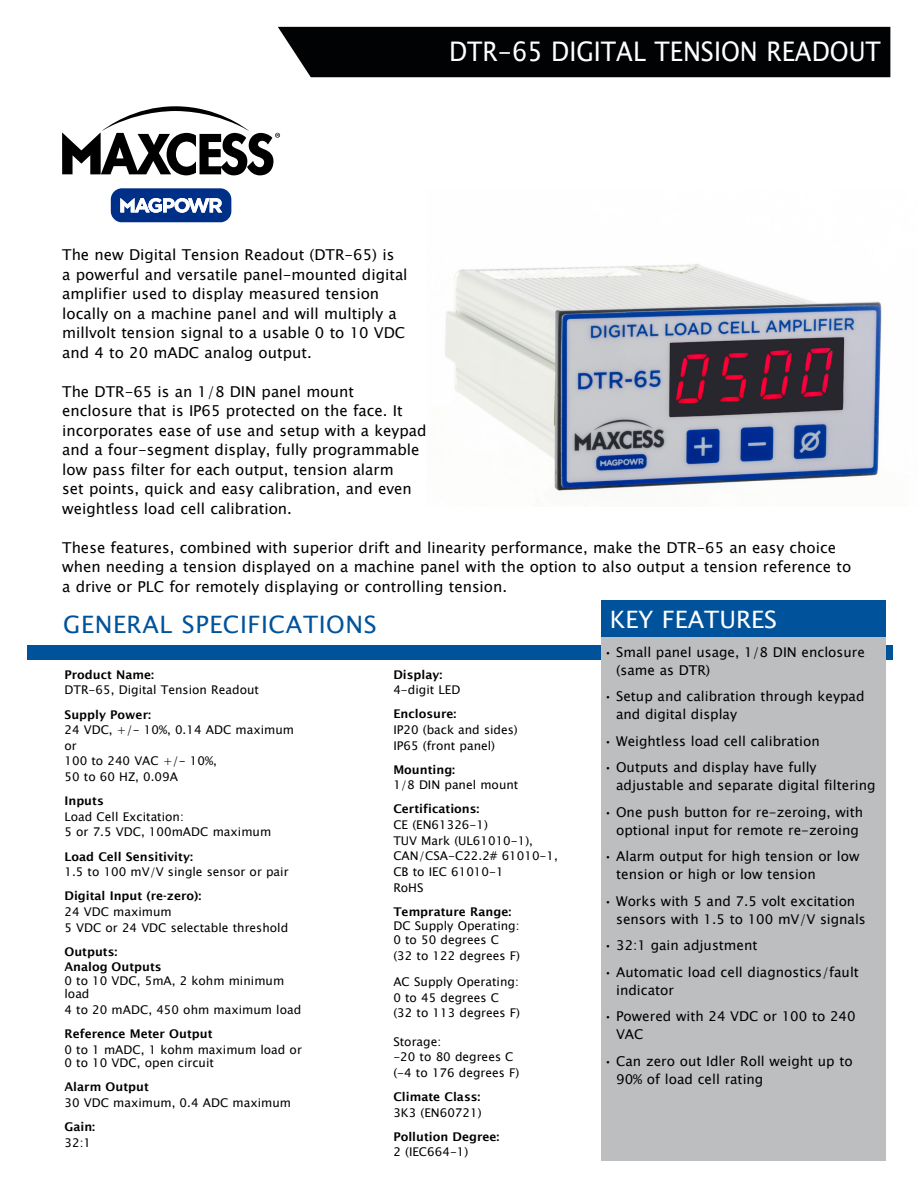
<style>
.page{position:relative;width:918px;height:1188px;background:#fff}
.page>*{position:absolute;margin:0;border:0;box-sizing:border-box;transform-origin:0 0}
.t1{font:27px "Lucida Sans Unicode";color:#fff;scale:.9 1}
.t2{font:24px "Lucida Sans Unicode";letter-spacing:.025em;color:#00539b}
.t3{font:24px "Lucida Sans Unicode";color:#fff}
.t4{font:15px/19.5px "Lucida Sans Unicode";color:#000}
.t5{font:13.5px/18px "Lucida Sans Unicode";color:#000}
.t6{font:12px/15.6px "Lucida Sans Unicode";color:#000}
.t7{font:600 12px/15.6px "Lucida Sans";color:#000}
</style>
<div class="page">
<div style="left:27px;top:645px;width:865px;height:14px;background:#00539b"></div>
<div style="left:601px;top:601px;width:284px;height:560px;background:#bcbec0"></div>
<div style="left:601px;top:601px;width:284px;height:36px;background:#00539b"></div>
<div style="left:278px;top:27px;width:612px;height:50px;background:#000203"></div>
<svg style="left:111px;top:188px;width:120px;height:34px"></svg>
<svg style="left:62px;top:106px;width:218px;height:69px"></svg>
<img style="left:445px;top:264px;width:437px;height:227px">
<h1 class="t1" style="left:449px;top:30px;width:481px">DTR-65 DIGITAL TENSION READOUT</h1>
<p class="t4" style="left:62px;top:245px;width:347px">The new Digital Tension Readout (DTR-65) is<br>a powerful and versatile panel-mounted digital amplifier used to display measured tension locally on a machine panel and will multiply a millvolt tension signal to a usable 0 to 10 VDC and 4 to 20 mADC analog output.</p>
<p class="t4" style="left:62px;top:382px;width:366px">The DTR-65 is an 1/8 DIN panel mount enclosure that is IP65 protected on the face. It incorporates ease of use and setup with a keypad and a four-segment display, fully programmable low pass filter for each output, tension alarm<br>set points, quick and easy calibration, and even weightless load cell calibration.</p>
<p class="t4" style="left:62px;top:538px;width:791px">These features, combined with superior drift and linearity performance, make the DTR-65 an easy choice when needing a tension displayed on a machine panel with the option to also output a tension reference to a drive or PLC for remotely displaying or controlling tension.</p>
<h2 class="t2" style="left:63px;top:605px;width:315px">GENERAL SPECIFICATIONS</h2>
<h2 class="t3" style="left:610px;top:600px;width:169px">KEY FEATURES</h2>
<p class="t5" style="left:616px;top:643px;width:250px;text-indent:-12px">• Small panel usage, 1/8 DIN enclosure (same as DTR)</p>
<p class="t5" style="left:616px;top:688px;width:250px;text-indent:-12px">• Setup and calibration through keypad and digital display</p>
<p class="t5" style="left:604px;top:732px;width:218px">• Weightless load cell calibration</p>
<p class="t5" style="left:616px;top:759px;width:261px;text-indent:-12px">• Outputs and display have fully adjustable and separate digital filtering</p>
<p class="t5" style="left:604px;top:803px;width:261px;text-align:center">• One push button for re-zeroing, with optional input for remote re-zeroing</p>
<p class="t5" style="left:616px;top:848px;width:245px;text-indent:-12px">• Alarm output for high tension or low tension or high or low tension</p>
<p class="t5" style="left:616px;top:892px;width:251px;text-indent:-12px">• Works with 5 and 7.5 volt excitation sensors with 1.5 to 100 mV/V signals</p>
<p class="t5" style="left:604px;top:937px;width:155px">• 32:1 gain adjustment</p>
<p class="t5" style="left:616px;top:963px;width:244px;text-indent:-12px">• Automatic load cell diagnostics/fault indicator</p>
<p class="t5" style="left:616px;top:1008px;width:241px;text-indent:-12px">• Powered with 24 VDC or 100 to 240<br>VAC</p>
<p class="t5" style="left:616px;top:1052px;width:238px;text-indent:-12px">• Can zero out Idler Roll weight up to<br>90% of load cell rating</p>
<p class="t7" style="left:393px;top:666px;width:51px">Display:</p>
<p class="t6" style="left:393px;top:682px;width:69px">4-digit LED</p>
<p class="t7" style="left:393px;top:706px;width:65px">Enclosure:</p>
<p class="t6" style="left:393px;top:722px;width:126px">IP20 (back and sides)<br>IP65 (front panel)</p>
<p class="t7" style="left:393px;top:762px;width:63px">Mounting:</p>
<p class="t6" style="left:393px;top:777px;width:127px">1/8 DIN panel mount</p>
<p class="t7" style="left:393px;top:801px;width:88px">Certifications:</p>
<p class="t6" style="left:393px;top:817px;width:166px">CE (EN61326-1)<br>TUV Mark (UL61010-1),<br>CAN/CSA-C22.2# 61010-1,<br>CB to IEC 61010-1<br>RoHS</p>
<p class="t7" style="left:393px;top:904px;width:119px">Temprature Range:</p>
<p class="t6" style="left:393px;top:919px;width:128px;line-height:14.1px">DC Supply Operating:<br>0 to 50 degrees C</p>
<p class="t6" style="left:393px;top:942px;width:128px;line-height:26.2px">(32 to 122 degrees F)<br>AC Supply Operating:</p>
<p class="t6" style="left:393px;top:989px;width:128px">0 to 45 degrees C (32 to 113 degrees F)</p>
<p class="t6" style="left:393px;top:1034px;width:128px">Storage:<br>-20 to 80 degrees C (-4 to 176 degrees F)</p>
<p class="t7" style="left:393px;top:1089px;width:89px">Climate Class:</p>
<p class="t6" style="left:393px;top:1105px;width:90px">3K3 (EN60721)</p>
<p class="t7" style="left:393px;top:1129px;width:108px">Pollution Degree:</p>
<p class="t6" style="left:393px;top:1144px;width:77px">2 (IEC664-1)</p>
<p class="t7" style="left:64px;top:667px;width:91px">Product Name:</p>
<p class="t6" style="left:64px;top:682px;width:196px">DTR-65, Digital Tension Readout</p>
<p class="t7" style="left:64px;top:706px;width:88px">Supply Power:</p>
<p class="t6" style="left:64px;top:722px;width:231px">24 VDC, +/- 10%, 0.14 ADC maximum or<br>100 to 240 VAC +/- 10%,<br>50 to 60 HZ, 0.09A</p>
<p class="t7" style="left:64px;top:793px;width:41px">Inputs</p>
<p class="t6" style="left:64px;top:809px;width:208px">Load Cell Excitation:<br>5 or 7.5 VDC, 100mADC maximum</p>
<p class="t7" style="left:64px;top:848px;width:130px">Load Cell Sensitivity:</p>
<p class="t6" style="left:64px;top:864px;width:226px">1.5 to 100 mV/V single sensor or pair</p>
<p class="t7" style="left:64px;top:888px;width:138px">Digital Input (re-zero):</p>
<p class="t6" style="left:64px;top:904px;width:225px">24 VDC maximum<br>5 VDC or 24 VDC selectable threshold</p>
<p class="t7" style="left:64px;top:944px;width:99px">Outputs:<br>Analog Outputs</p>
<p class="t6" style="left:64px;top:974px;width:221px;line-height:13.5px">0 to 10 VDC, 5mA, 2 kohm minimum load</p>
<p class="t6" style="left:64px;top:1002px;width:238px">4 to 20 mADC, 450 ohm maximum load</p>
<p class="t7" style="left:64px;top:1026px;width:150px">Reference Meter Output</p>
<p class="t6" style="left:64px;top:1043px;width:239px;line-height:13.5px">0 to 1 mADC, 1 kohm maximum load or<br>0 to 10 VDC, open circuit</p>
<p class="t7" style="left:64px;top:1079px;width:86px">Alarm Output</p>
<p class="t6" style="left:64px;top:1095px;width:228px">30 VDC maximum, 0.4 ADC maximum</p>
<p class="t7" style="left:64px;top:1119px;width:32px">Gain:</p>
<p class="t6" style="left:64px;top:1135px;width:28px">32:1</p>
</div>
